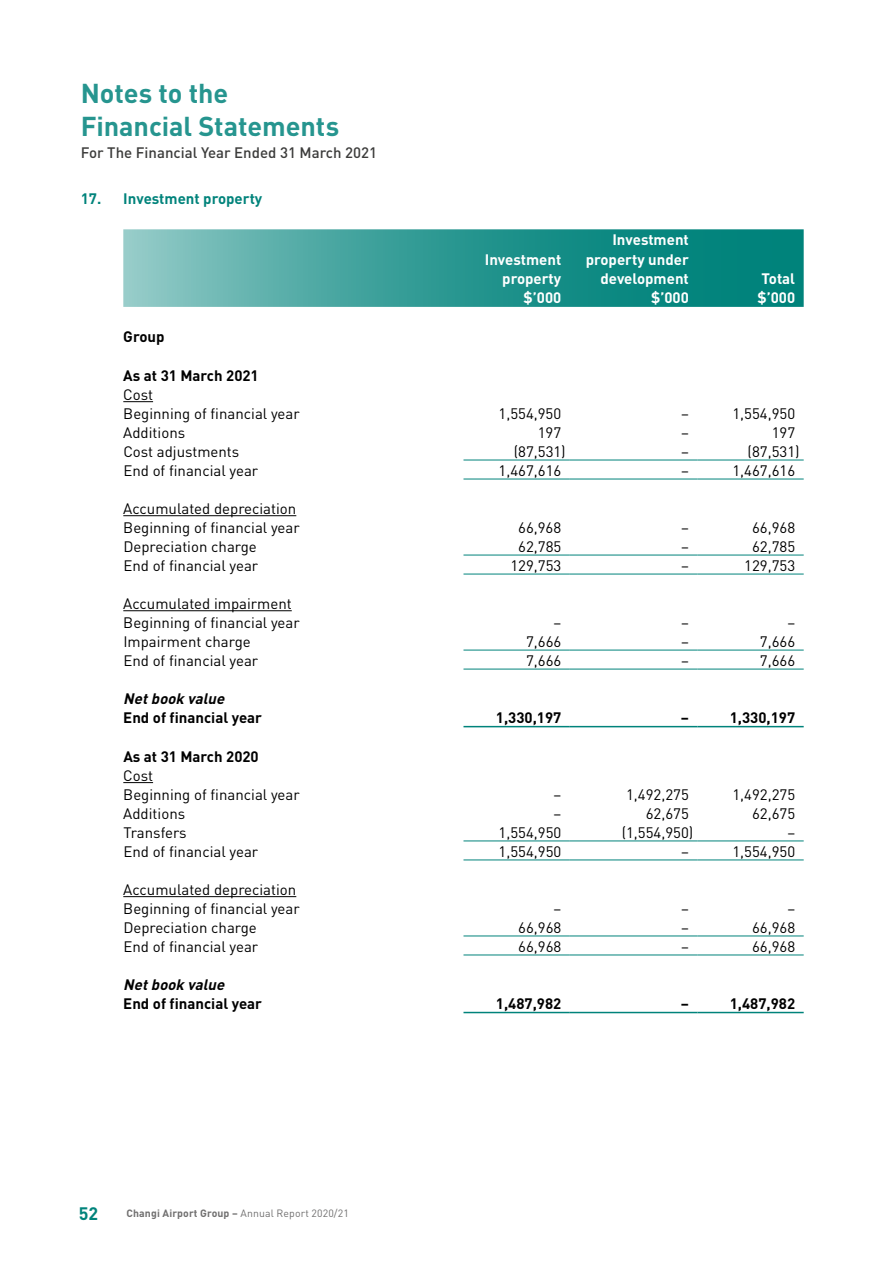
<style>
.page{position:relative;width:893px;height:1263px;background:#fff}
.page>*{position:absolute;margin:0;border:0;box-sizing:border-box;transform-origin:0 0}
.t1{font:700 27px/32.4px "DIN";letter-spacing:-.005em;color:#26958f}
.t2{font:700 17.85px "DIN";color:#00837b}
.t3{font:15px/19px "DIN";color:#000}
.t4{font:700 15px "DIN";color:#000}
.t5{font:700 15px/19.5px "DIN";color:#fff;text-align:right}
.t6{font:500 15px "DIN";color:#3c3c3b}
.t7{font:italic 700 15px "DIN";color:#000}
.t8{font:700 15px "DIN";color:#00837b}
.t9{font:700 10.5px "DIN";letter-spacing:.01em;color:#706f6f}
.s1{font-weight:400}
</style>
<div class="page">
<svg style="left:123px;top:229px;width:681px;height:78px;background:#349c96"></svg>
<hr style="left:463px;top:460px;width:107px;height:1px;background:#00837b">
<hr style="left:570px;top:460px;width:127px;height:1px;background:#00837b">
<hr style="left:697px;top:460px;width:107px;height:1px;background:#00837b">
<hr style="left:463px;top:555px;width:107px;height:1px;background:#00837b">
<hr style="left:570px;top:555px;width:127px;height:1px;background:#00837b">
<hr style="left:697px;top:555px;width:107px;height:1px;background:#00837b">
<hr style="left:463px;top:650px;width:107px;height:1px;background:#00837b">
<hr style="left:570px;top:650px;width:127px;height:1px;background:#00837b">
<hr style="left:697px;top:650px;width:107px;height:1px;background:#00837b">
<hr style="left:463px;top:841px;width:107px;height:1px;background:#00837b">
<hr style="left:570px;top:841px;width:127px;height:1px;background:#00837b">
<hr style="left:697px;top:841px;width:107px;height:1px;background:#00837b">
<hr style="left:463px;top:936px;width:107px;height:1px;background:#00837b">
<hr style="left:570px;top:936px;width:127px;height:1px;background:#00837b">
<hr style="left:697px;top:936px;width:107px;height:1px;background:#00837b">
<hr style="left:463px;top:479px;width:107px;height:1px;background:#00837b">
<hr style="left:570px;top:479px;width:127px;height:1px;background:#00837b">
<hr style="left:697px;top:479px;width:107px;height:1px;background:#00837b">
<hr style="left:463px;top:574px;width:107px;height:1px;background:#00837b">
<hr style="left:570px;top:574px;width:127px;height:1px;background:#00837b">
<hr style="left:697px;top:574px;width:107px;height:1px;background:#00837b">
<hr style="left:463px;top:726px;width:107px;height:1px;background:#00837b">
<hr style="left:570px;top:726px;width:127px;height:1px;background:#00837b">
<hr style="left:697px;top:726px;width:107px;height:1px;background:#00837b">
<hr style="left:463px;top:860px;width:107px;height:1px;background:#00837b">
<hr style="left:570px;top:860px;width:127px;height:1px;background:#00837b">
<hr style="left:697px;top:860px;width:107px;height:1px;background:#00837b">
<hr style="left:463px;top:955px;width:107px;height:1px;background:#00837b">
<hr style="left:570px;top:955px;width:127px;height:1px;background:#00837b">
<hr style="left:697px;top:955px;width:107px;height:1px;background:#00837b">
<hr style="left:463px;top:1012px;width:107px;height:1px;background:#00837b">
<hr style="left:570px;top:1012px;width:127px;height:1px;background:#00837b">
<hr style="left:697px;top:1012px;width:107px;height:1px;background:#00837b">
<hr style="left:463px;top:669px;width:107px;height:1px;background:#00837b">
<hr style="left:570px;top:669px;width:127px;height:1px;background:#00837b">
<hr style="left:697px;top:669px;width:107px;height:1px;background:#00837b">
<hr style="left:123px;top:401px;width:30px;height:1px;background:#000">
<hr style="left:123px;top:515px;width:173px;height:1px;background:#000">
<hr style="left:123px;top:610px;width:169px;height:1px;background:#000">
<hr style="left:123px;top:782px;width:30px;height:1px;background:#000">
<hr style="left:123px;top:896px;width:173px;height:1px;background:#000">
<h1 class="t1" style="left:81px;top:76px;width:260px">Notes to the<br>Financial Statements</h1>
<p class="t6" style="left:81px;top:143px;width:298px">For The Financial Year Ended 31 March 2021</p>
<p class="t8" style="left:81px;top:189px;width:183px">17. Investment property</p>
<p class="t4" style="left:123px;top:327px;width:43px">Group</p>
<p class="t4" style="left:123px;top:365px;width:137px">As at 31 March 2021</p>
<p class="t3" style="left:123px;top:384px;width:178px">Cost<br>Beginning of financial year</p>
<p class="t5" style="left:485px;top:249px;width:78px">Investment property</p>
<p class="t5" style="left:586px;top:229px;width:105px">Investment property under development</p>
<p class="t5" style="left:761px;top:268px;width:35px">Total</p>
<p class="t5" style="left:523px;top:288px;width:39px">$’000</p>
<p class="t5" style="left:651px;top:288px;width:39px">$’000</p>
<p class="t5" style="left:757px;top:288px;width:39px">$’000</p>
<p class="t3" style="left:499px;top:403px;width:64px">1,554,950</p>
<p class="t3" style="left:681px;top:403px;width:9px">–</p>
<p class="t3" style="left:732px;top:403px;width:64px">1,554,950</p>
<p class="t3" style="left:123px;top:422px;width:63px">Additions</p>
<p class="t3" style="left:538px;top:422px;width:25px">197</p>
<p class="t3" style="left:681px;top:422px;width:9px">–</p>
<p class="t3" style="left:772px;top:422px;width:25px">197</p>
<p class="t3" style="left:123px;top:441px;width:118px">Cost adjustments</p>
<p class="t3" style="left:514px;top:441px;width:54px">(87,531)</p>
<p class="t3" style="left:681px;top:441px;width:9px">–</p>
<p class="t3" style="left:748px;top:441px;width:54px">(87,531)</p>
<p class="t3" style="left:123px;top:460px;width:136px">End of financial year</p>
<p class="t3" style="left:499px;top:460px;width:64px">1,467,616</p>
<p class="t3" style="left:681px;top:460px;width:9px">–</p>
<p class="t3" style="left:732px;top:460px;width:64px">1,467,616</p>
<p class="t3" style="left:123px;top:498px;width:178px">Accumulated depreciation<br>Beginning of financial year</p>
<p class="t3" style="left:518px;top:517px;width:45px">66,968</p>
<p class="t3" style="left:681px;top:517px;width:9px">–</p>
<p class="t3" style="left:752px;top:517px;width:45px">66,968</p>
<p class="t3" style="left:123px;top:536px;width:135px">Depreciation charge</p>
<p class="t3" style="left:518px;top:536px;width:45px">62,785</p>
<p class="t3" style="left:681px;top:536px;width:9px">–</p>
<p class="t3" style="left:752px;top:536px;width:45px">62,785</p>
<p class="t3" style="left:123px;top:555px;width:136px">End of financial year</p>
<p class="t3" style="left:510px;top:555px;width:52px">129,753</p>
<p class="t3" style="left:681px;top:555px;width:9px">–</p>
<p class="t3" style="left:744px;top:555px;width:52px">129,753</p>
<p class="t3" style="left:123px;top:593px;width:178px">Accumulated impairment<br>Beginning of financial year</p>
<p class="t3" style="left:553px;top:612px;width:9px">–</p>
<p class="t3" style="left:681px;top:612px;width:9px">–</p>
<p class="t3" style="left:787px;top:612px;width:9px">–</p>
<p class="t3" style="left:123px;top:631px;width:129px">Impairment charge</p>
<p class="t3" style="left:526px;top:631px;width:37px">7,666</p>
<p class="t3" style="left:681px;top:631px;width:9px">–</p>
<p class="t3" style="left:760px;top:631px;width:37px">7,666</p>
<p class="t3" style="left:123px;top:650px;width:136px">End of financial year</p>
<p class="t3" style="left:526px;top:650px;width:37px">7,666</p>
<p class="t3" style="left:681px;top:650px;width:9px">–</p>
<p class="t3" style="left:760px;top:650px;width:37px">7,666</p>
<p class="t7" style="left:123px;top:689px;width:107px">Netbook value</p>
<p class="t4" style="left:123px;top:708px;width:140px">End of financial year</p>
<p class="t4" style="left:496px;top:708px;width:67px">1,330,197</p>
<p class="t4" style="left:681px;top:708px;width:10px">–</p>
<p class="t4" style="left:730px;top:708px;width:67px">1,330,197</p>
<p class="t4" style="left:123px;top:746px;width:137px">As at 31 March 2020</p>
<p class="t3" style="left:123px;top:765px;width:178px">Cost<br>Beginning of financial year</p>
<p class="t3" style="left:553px;top:784px;width:9px">–</p>
<p class="t3" style="left:626px;top:784px;width:64px">1,492,275</p>
<p class="t3" style="left:732px;top:784px;width:64px">1,492,275</p>
<p class="t3" style="left:123px;top:803px;width:63px">Additions</p>
<p class="t3" style="left:553px;top:803px;width:9px">–</p>
<p class="t3" style="left:646px;top:803px;width:45px">62,675</p>
<p class="t3" style="left:752px;top:803px;width:45px">62,675</p>
<p class="t3" style="left:123px;top:822px;width:65px">Transfers</p>
<p class="t3" style="left:499px;top:822px;width:64px">1,554,950</p>
<p class="t3" style="left:622px;top:822px;width:73px">(1,554,950)</p>
<p class="t3" style="left:787px;top:822px;width:9px">–</p>
<p class="t3" style="left:123px;top:841px;width:136px">End of financial year</p>
<p class="t3" style="left:499px;top:841px;width:64px">1,554,950</p>
<p class="t3" style="left:681px;top:841px;width:9px">–</p>
<p class="t3" style="left:732px;top:841px;width:64px">1,554,950</p>
<p class="t3" style="left:123px;top:879px;width:178px">Accumulated depreciation<br>Beginning of financial year</p>
<p class="t3" style="left:553px;top:898px;width:9px">–</p>
<p class="t3" style="left:681px;top:898px;width:9px">–</p>
<p class="t3" style="left:787px;top:898px;width:9px">–</p>
<p class="t3" style="left:123px;top:917px;width:135px">Depreciation charge</p>
<p class="t3" style="left:518px;top:917px;width:45px">66,968</p>
<p class="t3" style="left:681px;top:917px;width:9px">–</p>
<p class="t3" style="left:752px;top:917px;width:45px">66,968</p>
<p class="t3" style="left:123px;top:936px;width:136px">End of financial year</p>
<p class="t3" style="left:518px;top:936px;width:45px">66,968</p>
<p class="t3" style="left:681px;top:936px;width:9px">–</p>
<p class="t3" style="left:752px;top:936px;width:45px">66,968</p>
<p class="t7" style="left:123px;top:975px;width:107px">Netbook value</p>
<p class="t4" style="left:123px;top:994px;width:140px">End of financial year</p>
<p class="t4" style="left:496px;top:994px;width:67px">1,487,982</p>
<p class="t4" style="left:681px;top:994px;width:10px">–</p>
<p class="t4" style="left:730px;top:994px;width:67px">1,487,982</p>
<p class="t2" style="left:79px;top:1202px;width:21px">52</p>
<p class="t9" style="left:127px;top:1207px;width:224px">Changi Airport Group – <span class="s1">Annual Report 2020/21</span></p>
</div>
